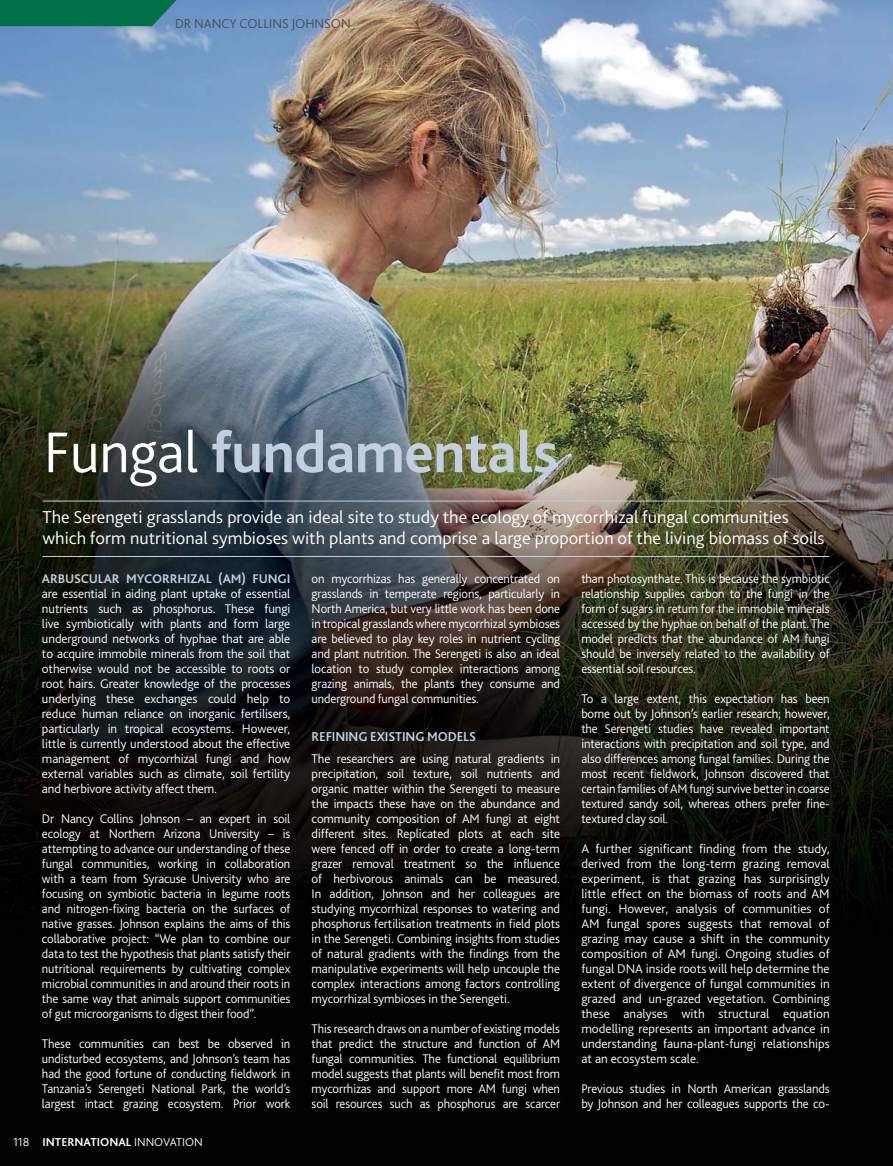
<style>
.page{position:relative;width:893px;height:1166px;background:#fff}
.page>*{position:absolute;margin:0;border:0;box-sizing:border-box;transform-origin:0 0}
.t1{font:700 60px "Bliss 2";letter-spacing:-.01em;color:#c2cfe1}
.t2{font:300 18px/21px "Bliss 2";color:#fff}
.t3{font:700 13.5px "Bliss 2";letter-spacing:-.01em;color:#c2cfe1}
.t4{font:300 13.5px "Bliss 2";color:#4c4c4e}
.t5{font:300 13.2px/15px "Bliss 2";letter-spacing:-.01em;color:#fff;text-align:justify}
.t6{font:300 12px "Bliss 2";color:#fff}
.s1{font-weight:300;color:#fff}
.s2{font-weight:700;color:#c2cfe1}
.s3{font-weight:700}
</style>
<div class="page">
<img style="left:0;top:0;width:893px;height:1165px">
<hr style="left:42px;top:500px;width:787px;height:1px;background:#c2cfe1">
<hr style="left:42px;top:556px;width:787px;height:1px;background:#c2cfe1">
<svg style="left:0;top:0;width:190px;height:26px;background:#0e7457"></svg>
<p class="t4" style="left:175px;top:18px;width:177px">DR NANCY COLLINS JOHNSON</p>
<p class="t1" style="left:43px;top:429px;width:516px"><span class="s1">Fungal</span> fundamentals</p>
<p class="t2" style="left:42px;top:507px;width:784px">The Serengeti grasslands provide an ideal site to study the ecology of mycorrhizal fungal communities which form nutritional symbioses with plants and comprise a large proportion of the living biomass of soils</p>
<p class="t5" style="left:42px;top:572px;width:250px"><span class="s2">ARBUSCULAR MYCORRHIZAL (AM) FUNGI </span>are essential in aiding plant uptake of essential nutrients such as phosphorus. These fungi live symbiotically with plants and form large underground networks of hyphae that are able to acquire immobile minerals from the soil that otherwise would not be accessible to roots or root hairs. Greater knowledge of the processes underlying these exchanges could help to reduce human reliance on inorganic fertilisers, particularly in tropical ecosystems. However, little is currently understood about the effective management of mycorrhizal fungi and how external variables such as climate, soil fertility and herbivore activity affect them.</p>
<p class="t5" style="left:42px;top:812px;width:250px">Dr Nancy Collins Johnson – an expert in soil ecology at Northern Arizona University – is attempting to advance our understanding of these fungal communities, working in collaboration with a team from Syracuse University who are focusing on symbiotic bacteria in legume roots and nitrogen-fixing bacteria on the surfaces of native grasses. Johnson explains the aims of this collaborative project: “We plan to combine our data to test the hypothesis that plants satisfy their nutritional requirements by cultivating complex microbial communities in and around their roots in the same way that animals support communities of gut microorganisms to digest their food”.</p>
<p class="t5" style="left:42px;top:1037px;width:250px">These communities can best be observed in undisturbed ecosystems, and Johnson’s team has had the good fortune of conducting fieldwork in Tanzania’s Serengeti National Park, the world’s largest intact grazing ecosystem. Prior work</p>
<p class="t6" style="left:13px;top:1136px;width:191px">118 <span class="s3">INTERNATIONAL</span> INNOVATION</p>
<p class="t5" style="left:312px;top:572px;width:250px">on mycorrhizas has generally concentrated on grasslands in temperate regions, particularly in North America, but very little work has been done in tropical grasslands where mycorrhizal symbioses are believed to play key roles in nutrient cycling and plant nutrition. The Serengeti is also an ideal location to study complex interactions among grazing animals, the plants they consume and underground fungal communities.</p>
<p class="t3" style="left:312px;top:730px;width:166px">REFINING EXISTING MODELS</p>
<p class="t5" style="left:312px;top:752px;width:250px">The researchers are using natural gradients in precipitation, soil texture, soil nutrients and organic matter within the Serengeti to measure the impacts these have on the abundance and community composition of AM fungi at eight different sites. Replicated plots at each site were fenced off in order to create a long-term grazer removal treatment so the influence of herbivorous animals can be measured.<br>In addition, Johnson and her colleagues are studying mycorrhizal responses to watering and phosphorus fertilisation treatments in field plots in the Serengeti. Combining insights from studies of natural gradients with the findings from the manipulative experiments will help uncouple the complex interactions among factors controlling mycorrhizal symbioses in the Serengeti.</p>
<p class="t5" style="left:312px;top:1022px;width:250px">This research draws on a number of existing models that predict the structure and function of AM fungal communities. The functional equilibrium model suggests that plants will benefit most from mycorrhizas and support more AM fungi when soil resources such as phosphorus are scarcer</p>
<p class="t5" style="left:581px;top:572px;width:250px">than photosynthate. This is because the symbiotic relationship supplies carbon to the fungi in the form of sugars in return for the immobile minerals accessed by the hyphae on behalf of the plant. The model predicts that the abundance of AM fungi should be inversely related to the availability of essential soil resources.</p>
<p class="t5" style="left:581px;top:692px;width:250px">To a large extent, this expectation has been borne out by Johnson’s earlier research; however, the Serengeti studies have revealed important interactions with precipitation and soil type, and also differences among fungal families. During the most recent fieldwork, Johnson discovered that certain families of AM fungi survive better in coarse textured sandy soil, whereas others prefer fine&shy;textured clay soil.</p>
<p class="t5" style="left:581px;top:842px;width:250px">A further significant finding from the study, derived from the long-term grazing removal experiment, is that grazing has surprisingly little effect on the biomass of roots and AM fungi. However, analysis of communities of AM fungal spores suggests that removal of grazing may cause a shift in the community composition of AM fungi. Ongoing studies of fungal DNA inside roots will help determine the extent of divergence of fungal communities in grazed and un-grazed vegetation. Combining these analyses with structural equation modelling represents an important advance in understanding fauna-plant-fungi relationships at an ecosystem scale.</p>
<p class="t5" style="left:581px;top:1082px;width:250px">Previous studies in North American grasslands by Johnson and her colleagues supports the co-</p>
</div>
